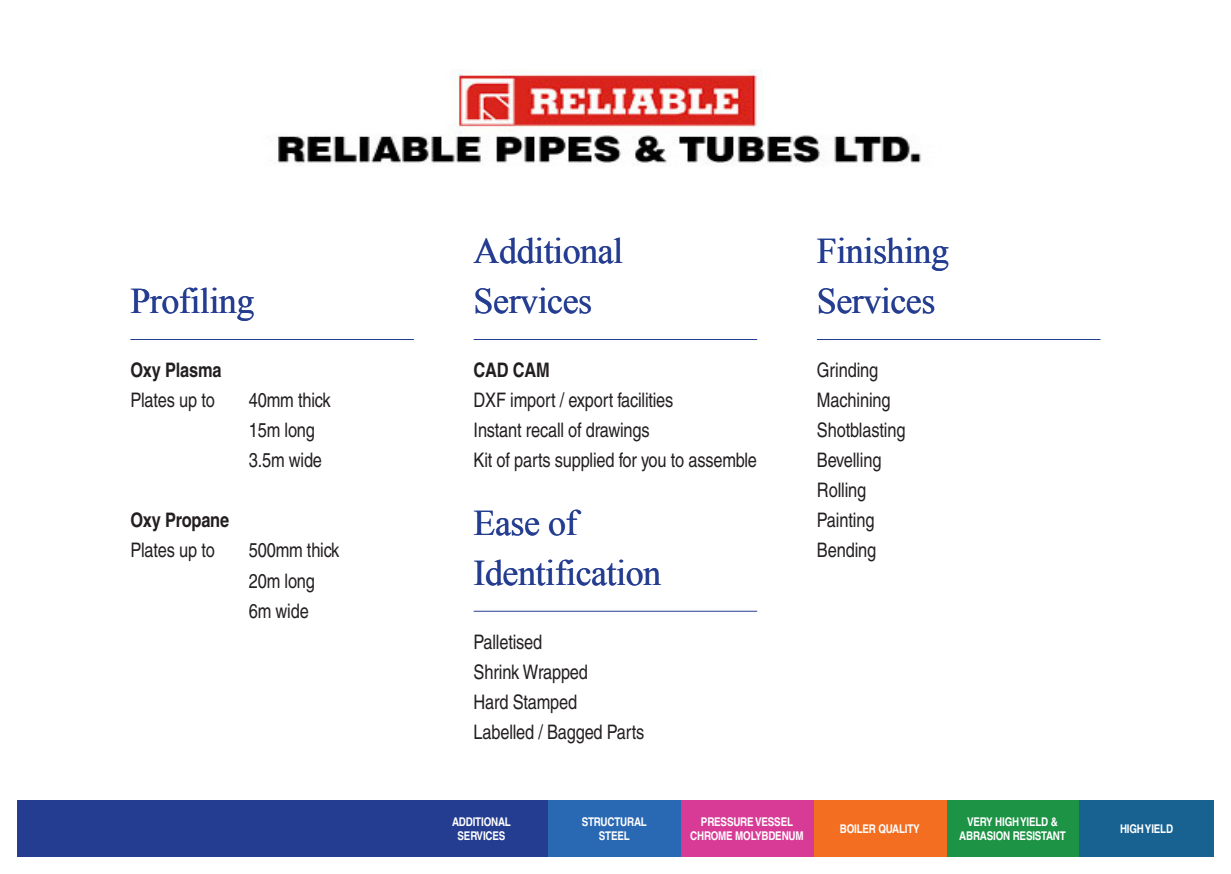
<style>
.page{position:relative;width:1231px;height:874px;background:#fff}
.page>*{position:absolute;margin:0;border:0;box-sizing:border-box;transform-origin:0 0}
.t1{font:36px/50px "Times New Roman";letter-spacing:-.015em;color:#243d91}
.t2{font:condensed 20px/30px "Helvetica";letter-spacing:-.01em;color:#231f20}
.t3{font:700 condensed 20px "Helvetica";letter-spacing:-.01em;color:#231f20}
.t4{font:700 condensed 12px/14px "Helvetica";letter-spacing:-.015em;color:#fff;text-align:center}
</style>
<div class="page">
<div style="left:17px;top:799px;width:1196px;height:57px;background:#186292"></div>
<div style="left:17px;top:799px;width:1061px;height:57px;background:#1c9345"></div>
<div style="left:17px;top:799px;width:929px;height:57px;background:#f36e21"></div>
<div style="left:17px;top:799px;width:796px;height:57px;background:#d83b96"></div>
<div style="left:17px;top:799px;width:663px;height:57px;background:#2968b3"></div>
<div style="left:17px;top:799px;width:531px;height:57px;background:#243d91"></div>
<hr style="left:130px;top:339px;width:284px;height:1px;background:#243d91">
<hr style="left:816px;top:339px;width:284px;height:1px;background:#243d91">
<hr style="left:473px;top:339px;width:284px;height:1px;background:#243d91">
<hr style="left:473px;top:610px;width:284px;height:1px;background:#243d91">
<img style="left:277px;top:69px;width:644px;height:96px">
<h1 class="t1" style="left:130px;top:275px;width:125px">Profiling</h1>
<p class="t3" style="left:130px;top:358px;width:93px">Oxy Plasma</p>
<p class="t2" style="left:130px;top:385px;width:86px">Plates up to</p>
<p class="t3" style="left:130px;top:508px;width:100px">Oxy Propane</p>
<p class="t2" style="left:130px;top:535px;width:86px">Plates up to</p>
<p class="t2" style="left:249px;top:385px;width:83px">40mm thick<br>15m long<br>3.5m wide</p>
<p class="t2" style="left:249px;top:535px;width:92px">500mm thick<br>20m long<br>6m wide</p>
<h1 class="t1" style="left:473px;top:225px;width:151px">Additional<br>Services</h1>
<h1 class="t1" style="left:816px;top:225px;width:134px">Finishing<br>Services</h1>
<p class="t3" style="left:473px;top:358px;width:78px">CAD CAM</p>
<p class="t2" style="left:473px;top:385px;width:285px">DXF import / export facilities<br>Instant recall of drawings<br>Kit of parts supplied for you to assemble</p>
<h1 class="t1" style="left:473px;top:497px;width:189px">Ease of<br>Identification</h1>
<p class="t2" style="left:473px;top:626px;width:172px">Palletised<br>Shrink Wrapped<br>Hard Stamped<br>Labelled / Bagged Parts</p>
<p class="t2" style="left:816px;top:355px;width:90px">Grinding<br>Machining<br>Shotblasting<br>Bevelling<br>Rolling<br>Painting<br>Bending</p>
<p class="t4" style="left:452px;top:814px;width:60px">ADDITIONAL<br>SERVICES</p>
<p class="t4" style="left:581px;top:813px;width:67px">STRUCTURAL<br>STEEL</p>
<p class="t4" style="left:690px;top:814px;width:115px">PRESSUREVESSEL<br>CHROME MOLYBDENUM</p>
<p class="t4" style="left:839px;top:821px;width:81px">BOILER QUALITY</p>
<p class="t4" style="left:959px;top:813px;width:108px">VERY HIGHYIELD &amp;<br>ABRASION RESISTANT</p>
<p class="t4" style="left:1119px;top:820px;width:55px">HIGHYIELD</p>
</div>
